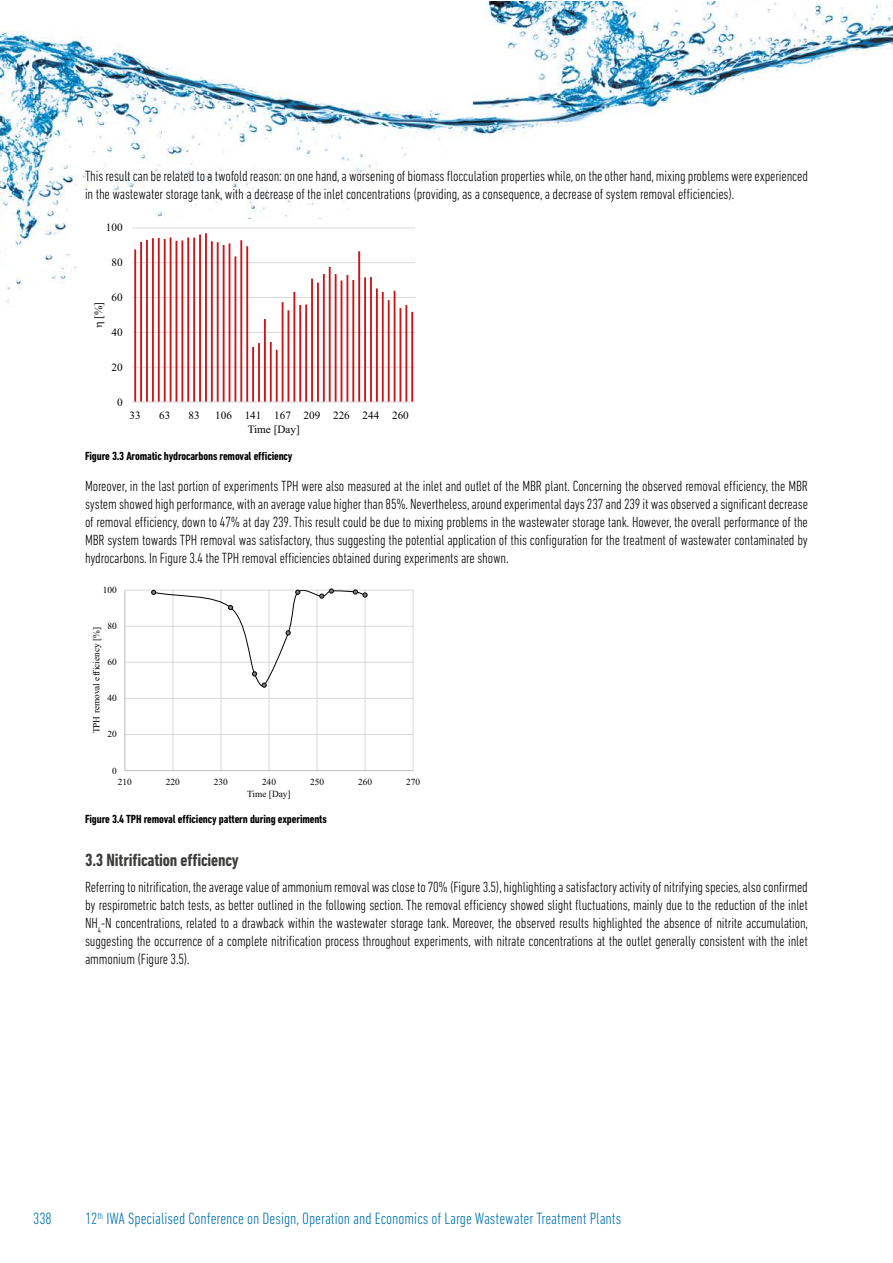
<style>
.page{position:relative;width:893px;height:1263px;background:#fff}
.page>*{position:absolute;margin:0;border:0;box-sizing:border-box;transform-origin:0 0}
.t1{font:700 condensed 18px "DIN Next LT Pro";letter-spacing:-.01em;color:#3c3c3b}
.t2{font:300 condensed 16.65px "DIN Next LT Pro";color:#0073af}
.t3{font:300 condensed 15px/18px "DIN Next LT Pro";letter-spacing:-.01em;color:#000;text-align:justify}
.t4{font:700 condensed 12px "DIN Next LT Pro";letter-spacing:-.01em;color:#000}
.t5{font:11.25px "Times New Roman";color:#010202}
.t6{font:9.3px "Times New Roman";color:#010202}
</style>
<div class="page">
<img style="left:0;top:1px;width:892px;height:302px">
<div style="left:85px;top:219px;width:340px;height:222px;background:#fff"></div>
<hr style="left:132px;top:228px;width:283px;height:1px;background:#d9d9d9">
<hr style="left:132px;top:262px;width:283px;height:1px;background:#d9d9d9">
<hr style="left:132px;top:297px;width:283px;height:1px;background:#d9d9d9">
<hr style="left:132px;top:332px;width:283px;height:1px;background:#d9d9d9">
<hr style="left:132px;top:367px;width:283px;height:1px;background:#d9d9d9">
<hr style="left:205px;top:233px;width:2px;height:169px;background:#cc1417">
<hr style="left:199px;top:235px;width:2px;height:167px;background:#cc1417">
<hr style="left:187px;top:237px;width:2px;height:165px;background:#cc1417">
<hr style="left:170px;top:237px;width:1px;height:165px;background:#cc1417">
<hr style="left:193px;top:238px;width:2px;height:164px;background:#cc1417">
<hr style="left:158px;top:238px;width:2px;height:164px;background:#cc1417">
<hr style="left:152px;top:238px;width:2px;height:164px;background:#cc1417">
<hr style="left:164px;top:239px;width:2px;height:163px;background:#cc1417">
<hr style="left:146px;top:240px;width:2px;height:162px;background:#cc1417">
<hr style="left:240px;top:240px;width:2px;height:162px;background:#cc1417">
<hr style="left:181px;top:240px;width:2px;height:162px;background:#cc1417">
<hr style="left:176px;top:241px;width:1px;height:161px;background:#cc1417">
<hr style="left:211px;top:241px;width:2px;height:161px;background:#cc1417">
<hr style="left:140px;top:242px;width:2px;height:160px;background:#cc1417">
<hr style="left:217px;top:242px;width:2px;height:160px;background:#cc1417">
<hr style="left:229px;top:243px;width:1px;height:159px;background:#cc1417">
<hr style="left:223px;top:245px;width:2px;height:157px;background:#cc1417">
<hr style="left:246px;top:246px;width:2px;height:156px;background:#cc1417">
<hr style="left:134px;top:249px;width:2px;height:153px;background:#cc1417">
<hr style="left:358px;top:251px;width:2px;height:151px;background:#cc1417">
<hr style="left:234px;top:256px;width:2px;height:146px;background:#cc1417">
<hr style="left:329px;top:267px;width:2px;height:135px;background:#cc1417">
<hr style="left:323px;top:274px;width:2px;height:128px;background:#cc1417">
<hr style="left:335px;top:274px;width:2px;height:128px;background:#cc1417">
<hr style="left:346px;top:275px;width:2px;height:127px;background:#cc1417">
<hr style="left:370px;top:277px;width:2px;height:125px;background:#cc1417">
<hr style="left:364px;top:277px;width:2px;height:125px;background:#cc1417">
<hr style="left:311px;top:279px;width:2px;height:123px;background:#cc1417">
<hr style="left:352px;top:280px;width:2px;height:122px;background:#cc1417">
<hr style="left:341px;top:280px;width:1px;height:122px;background:#cc1417">
<hr style="left:317px;top:283px;width:2px;height:119px;background:#cc1417">
<hr style="left:376px;top:288px;width:2px;height:114px;background:#cc1417">
<hr style="left:394px;top:291px;width:1px;height:111px;background:#cc1417">
<hr style="left:382px;top:292px;width:2px;height:110px;background:#cc1417">
<hr style="left:293px;top:292px;width:2px;height:110px;background:#cc1417">
<hr style="left:388px;top:300px;width:2px;height:102px;background:#cc1417">
<hr style="left:282px;top:302px;width:1px;height:100px;background:#cc1417">
<hr style="left:305px;top:304px;width:2px;height:98px;background:#cc1417">
<hr style="left:299px;top:305px;width:2px;height:97px;background:#cc1417">
<hr style="left:405px;top:305px;width:2px;height:97px;background:#cc1417">
<hr style="left:399px;top:308px;width:2px;height:94px;background:#cc1417">
<hr style="left:287px;top:310px;width:2px;height:92px;background:#cc1417">
<hr style="left:411px;top:312px;width:2px;height:90px;background:#cc1417">
<hr style="left:264px;top:319px;width:2px;height:83px;background:#cc1417">
<hr style="left:270px;top:342px;width:2px;height:60px;background:#cc1417">
<hr style="left:258px;top:343px;width:2px;height:59px;background:#cc1417">
<hr style="left:252px;top:347px;width:2px;height:55px;background:#cc1417">
<hr style="left:276px;top:350px;width:2px;height:52px;background:#cc1417">
<hr style="left:132px;top:402px;width:283px;height:1px;background:#d9d9d9">
<hr style="left:125px;top:590px;width:288px;height:1px;background:#d9d9d9">
<hr style="left:125px;top:626px;width:288px;height:1px;background:#d9d9d9">
<hr style="left:125px;top:662px;width:288px;height:1px;background:#d9d9d9">
<hr style="left:125px;top:698px;width:288px;height:1px;background:#d9d9d9">
<hr style="left:125px;top:734px;width:288px;height:1px;background:#d9d9d9">
<hr style="left:413px;top:590px;width:1px;height:181px;background:#d9d9d9">
<hr style="left:365px;top:590px;width:1px;height:181px;background:#d9d9d9">
<hr style="left:317px;top:590px;width:1px;height:181px;background:#d9d9d9">
<hr style="left:269px;top:590px;width:1px;height:181px;background:#d9d9d9">
<hr style="left:221px;top:590px;width:1px;height:181px;background:#d9d9d9">
<hr style="left:173px;top:590px;width:1px;height:181px;background:#d9d9d9">
<hr style="left:125px;top:590px;width:1px;height:181px;background:#bfbebe">
<hr style="left:125px;top:770px;width:288px;height:1px;background:#bfbebe">
<svg style="left:151px;top:589px;width:216px;height:100px"></svg>
<p class="t3" style="left:85px;top:167px;width:724px">This result can be related to a twofold reason: on one hand, a worsening of biomass flocculation properties while, on the other hand, mixing problems were experienced in the wastewater storage tank, with a decrease of the inlet concentrations (providing, as a consequence, a decrease of system removal efficiencies).</p>
<p class="t5" style="left:106px;top:224px;width:18px">100</p>
<p class="t5" style="left:112px;top:258px;width:13px">80</p>
<p class="t5" style="left:112px;top:293px;width:13px">60</p>
<p class="t5" style="left:94px;top:319px;width:18px;rotate:-90deg">[%]</p>
<p class="t5" style="left:112px;top:328px;width:13px">40</p>
<p class="t5" style="left:112px;top:363px;width:13px">20</p>
<p class="t5" style="left:117px;top:398px;width:7px">0</p>
<p class="t5" style="left:130px;top:411px;width:13px">33</p>
<p class="t5" style="left:159px;top:411px;width:13px">63</p>
<p class="t5" style="left:189px;top:411px;width:13px">83</p>
<p class="t5" style="left:215px;top:411px;width:195px">106 141 167 209 226 244 260</p>
<p class="t5" style="left:248px;top:425px;width:54px">Time [Day]</p>
<p class="t4" style="left:85px;top:449px;width:209px">Figure 3.3 Aromatic hydrocarbons removal efficiency</p>
<p class="t3" style="left:85px;top:476px;width:724px">Moreover, in the last portion of experiments TPH were also measured at the inlet and outlet of the MBR plant. Concerning the observed removal efficiency, the MBR system showed high performance, with an average value higher than 85%. Nevertheless, around experimental days 237 and 239 it was observed a significant decrease of removal efficiency, down to 47% at day 239. This result could be due to mixing problems in the wastewater storage tank. However, the overall performance of the MBR system towards TPH removal was satisfactory, thus suggesting the potential application of this configuration for the treatment of wastewater contaminated by hydrocarbons. In Figure 3.4 the TPH removal efficiencies obtained during experiments are shown.</p>
<p class="t6" style="left:103px;top:586px;width:16px">100</p>
<p class="t6" style="left:108px;top:623px;width:11px">80</p>
<p class="t6" style="left:93px;top:733px;width:108px;rotate:-90deg">TPH removal efficiency [%]</p>
<p class="t6" style="left:108px;top:659px;width:11px">60</p>
<p class="t6" style="left:108px;top:695px;width:11px">40</p>
<p class="t6" style="left:108px;top:731px;width:11px">20</p>
<p class="t6" style="left:112px;top:767px;width:6px">0</p>
<p class="t6" style="left:118px;top:778px;width:16px">210</p>
<p class="t6" style="left:166px;top:778px;width:16px">220</p>
<p class="t6" style="left:214px;top:778px;width:16px">230</p>
<p class="t6" style="left:262px;top:778px;width:16px">240</p>
<p class="t6" style="left:310px;top:778px;width:16px">250</p>
<p class="t6" style="left:358px;top:778px;width:16px">260</p>
<p class="t6" style="left:406px;top:778px;width:16px">270</p>
<p class="t6" style="left:247px;top:790px;width:45px">Time [Day]</p>
<p class="t4" style="left:85px;top:812px;width:243px">Figure 3.4 TPH removal efficiency pattern during experiments</p>
<p class="t1" style="left:85px;top:850px;width:155px">3.3 Nitrification efficiency</p>
<p class="t3" style="left:85px;top:878px;width:724px">Referring to nitrification, the average value of ammonium removal was close to 70% (Figure 3.5), highlighting a satisfactory activity of nitrifying species, also confirmed by respirometric batch tests, as better outlined in the following section. The removal efficiency showed slight fluctuations, mainly due to the reduction of the inlet NH<sub>4</sub>-N concentrations, related to a drawback within the wastewater storage tank. Moreover, the observed results highlighted the absence of nitrite accumulation, suggesting the occurrence of a complete nitrification process throughout experiments, with nitrate concentrations at the outlet generally consistent with the inlet ammonium (Figure 3.5).</p>
<p class="t2" style="left:33px;top:1209px;width:20px">338</p>
<p class="t2" style="left:85px;top:1209px;width:538px">12<sup>th</sup> IWA Specialised Conference on Design, Operation and Economics of Large Wastewater Treatment Plants</p>
</div>
